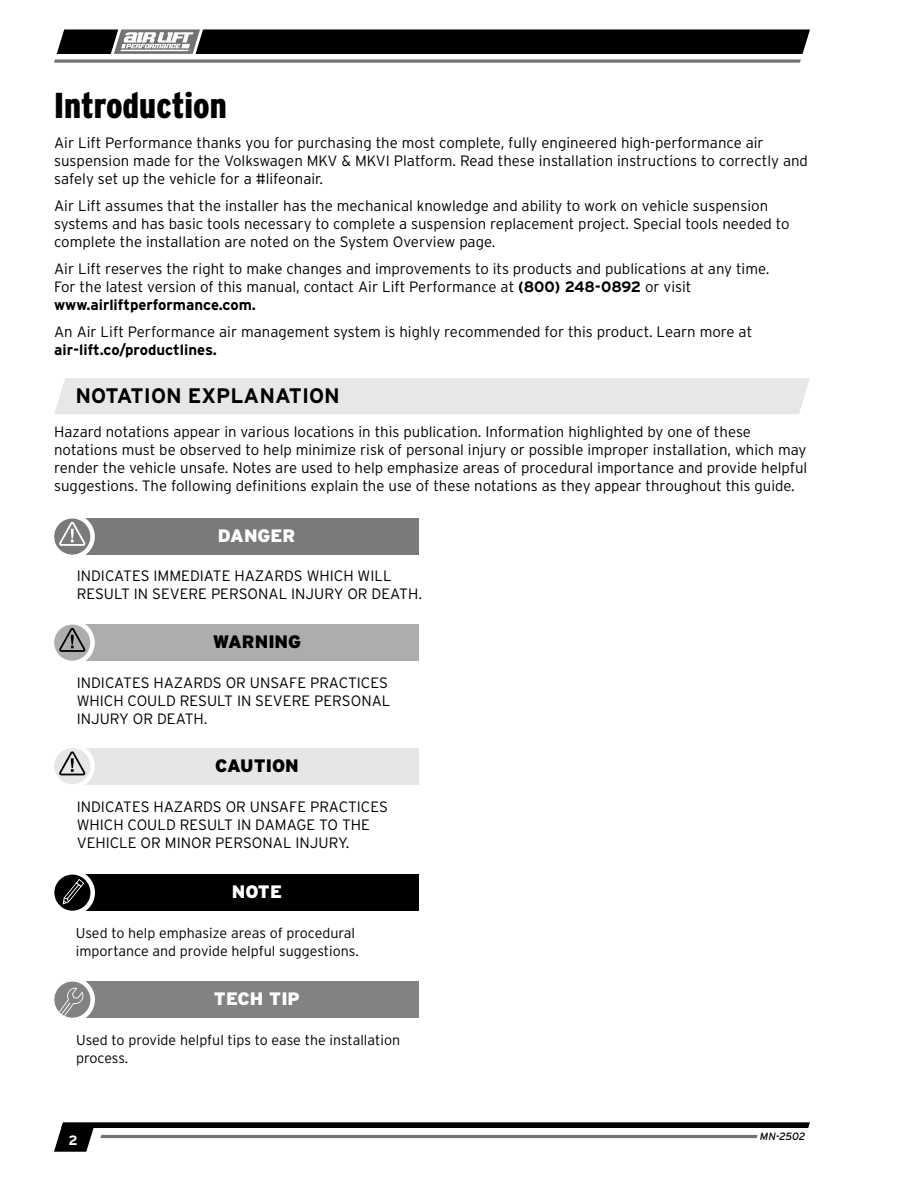
<style>
.page{position:relative;width:918px;height:1188px;background:#fff}
.page>*{position:absolute;margin:0;border:0;box-sizing:border-box;transform-origin:0 0}
.Section_header{font:900 36px "Interstate Condensed";color:#000}
.Section_Subhead{font:700 21px "Interstate";color:#000}
.Danger_Text{font:900 18px "Interstate";color:#fff}
.Danger_Text-2{font:900 18px "Interstate";color:#000}
.Body_Text{font:300 15px/18px "Interstate";color:#000}
.Danger_Text-3{font:300 15px/18px "Interstate";color:#000}
.Note_Text{font:300 14.25px/18px "Interstate";color:#000}
.t1{font:700 13.5px "Interstate";color:#fff}
.t2{font:italic 10.5px "Interstate";letter-spacing:-.01em;color:#000}
.s1{font-weight:700}
</style>
<div class="page">
<svg style="left:54px;top:29px;width:756px;height:34px"></svg>
<svg style="left:54px;top:1122px;width:756px;height:30px"></svg>
<div style="left:54px;top:378px;width:756px;height:36px;background:#e7e7e7"></div>
<div style="left:77px;top:519px;width:342px;height:36px;background:#7a7a7a"></div>
<svg style="left:52px;top:516px;width:41px;height:41px"></svg>
<div style="left:50px;top:514px;width:45px;height:45px;border:4px solid #fff;border-radius:50%"></div>
<svg style="left:57px;top:521px;width:29px;height:26px"></svg>
<div style="left:78px;top:875px;width:341px;height:36px;background:#000"></div>
<svg style="left:52px;top:872px;width:41px;height:41px"></svg>
<div style="left:50px;top:870px;width:45px;height:45px;border:4px solid #fff;border-radius:50%"></div>
<svg style="left:62px;top:879px;width:23px;height:26px"></svg>
<div style="left:77px;top:625px;width:342px;height:36px;background:#adadad"></div>
<svg style="left:52px;top:622px;width:41px;height:41px"></svg>
<div style="left:50px;top:620px;width:45px;height:45px;border:4px solid #fff;border-radius:50%"></div>
<svg style="left:57px;top:627px;width:29px;height:26px"></svg>
<div style="left:77px;top:748px;width:342px;height:36px;background:#e6e6e6"></div>
<svg style="left:52px;top:746px;width:41px;height:40px"></svg>
<div style="left:50px;top:744px;width:45px;height:45px;border:4px solid #fff;border-radius:50%"></div>
<svg style="left:57px;top:751px;width:29px;height:25px"></svg>
<div style="left:72px;top:982px;width:347px;height:36px;background:#828282"></div>
<svg style="left:52px;top:979px;width:41px;height:41px"></svg>
<div style="left:50px;top:977px;width:45px;height:45px;border:4px solid #fff;border-radius:50%"></div>
<svg style="left:56px;top:987px;width:28px;height:30px"></svg>
<p class="Section_header" style="left:54px;top:86px;width:174px">Introduction</p>
<p class="Body_Text" style="left:54px;top:134px;width:755px">Air Lift Performance thanks you for purchasing the most complete, fully engineered high-performance air suspension made for the Volkswagen MKV &amp; MKVI Platform. Read these installation instructions to correctly and safely set up the vehicle for a #lifeonair.</p>
<p class="Body_Text" style="left:54px;top:197px;width:737px">Air Lift assumes that the installer has the mechanical knowledge and ability to work on vehicle suspension systems and has basic tools necessary to complete a suspension replacement project. Special tools needed to complete the installation are noted on the System Overview page.</p>
<p class="Body_Text" style="left:54px;top:260px;width:717px">Air Lift reserves the right to make changes and improvements to its products and publications at any time.<br>For the latest version of this manual, contact Air Lift Performance at <span class="s1">(800) 248-0892</span> or visit <span class="s1">www.airliftperformance.com.</span></p>
<p class="Body_Text" style="left:54px;top:323px;width:700px">An Air Lift Performance air management system is highly recommended for this product. Learn more at <span class="s1">air-lift.co/productlines.</span></p>
<p class="Section_Subhead" style="left:76px;top:384px;width:266px">NOTATION EXPLANATION</p>
<p class="Body_Text" style="left:54px;top:422px;width:755px">Hazard notations appear in various locations in this publication. Information highlighted by one of these notations must be observed to help minimize risk of personal injury or possible improper installation, which may render the vehicle unsafe. Notes are used to help emphasize areas of procedural importance and provide helpful suggestions. The following definitions explain the use of these notations as they appear throughout this guide.</p>
<p class="Danger_Text" style="left:218px;top:525px;width:79px">DANGER</p>
<p class="Danger_Text-3" style="left:77px;top:567px;width:347px">INDICATES IMMEDIATE HAZARDS WHICH WILL<br>RESULT IN SEVERE PERSONAL INJURY OR DEATH.</p>
<p class="Danger_Text-2" style="left:213px;top:632px;width:90px">WARNING</p>
<p class="Body_Text" style="left:77px;top:674px;width:315px">INDICATES HAZARDS OR UNSAFE PRACTICES<br>WHICH COULD RESULT IN SEVERE PERSONAL<br>INJURY OR DEATH.</p>
<p class="Danger_Text-2" style="left:215px;top:755px;width:85px">CAUTION</p>
<p class="Body_Text" style="left:77px;top:797px;width:313px">INDICATES HAZARDS OR UNSAFE PRACTICES<br>WHICH COULD RESULT IN DAMAGE TO THE<br>VEHICLE OR MINOR PERSONAL INJURY.</p>
<p class="Danger_Text" style="left:232px;top:882px;width:52px">NOTE</p>
<p class="Note_Text" style="left:76px;top:923px;width:284px">Used to help emphasize areas of procedural importance and provide helpful suggestions.</p>
<p class="Danger_Text" style="left:214px;top:989px;width:87px">TECH TIP</p>
<p class="Note_Text" style="left:76px;top:1030px;width:326px">Used to provide helpful tips to ease the installation process.</p>
<p class="t1" style="left:69px;top:1133px;width:11px">2</p>
<p class="t2" style="left:760px;top:1131px;width:47px">MN-2502</p>
</div>
